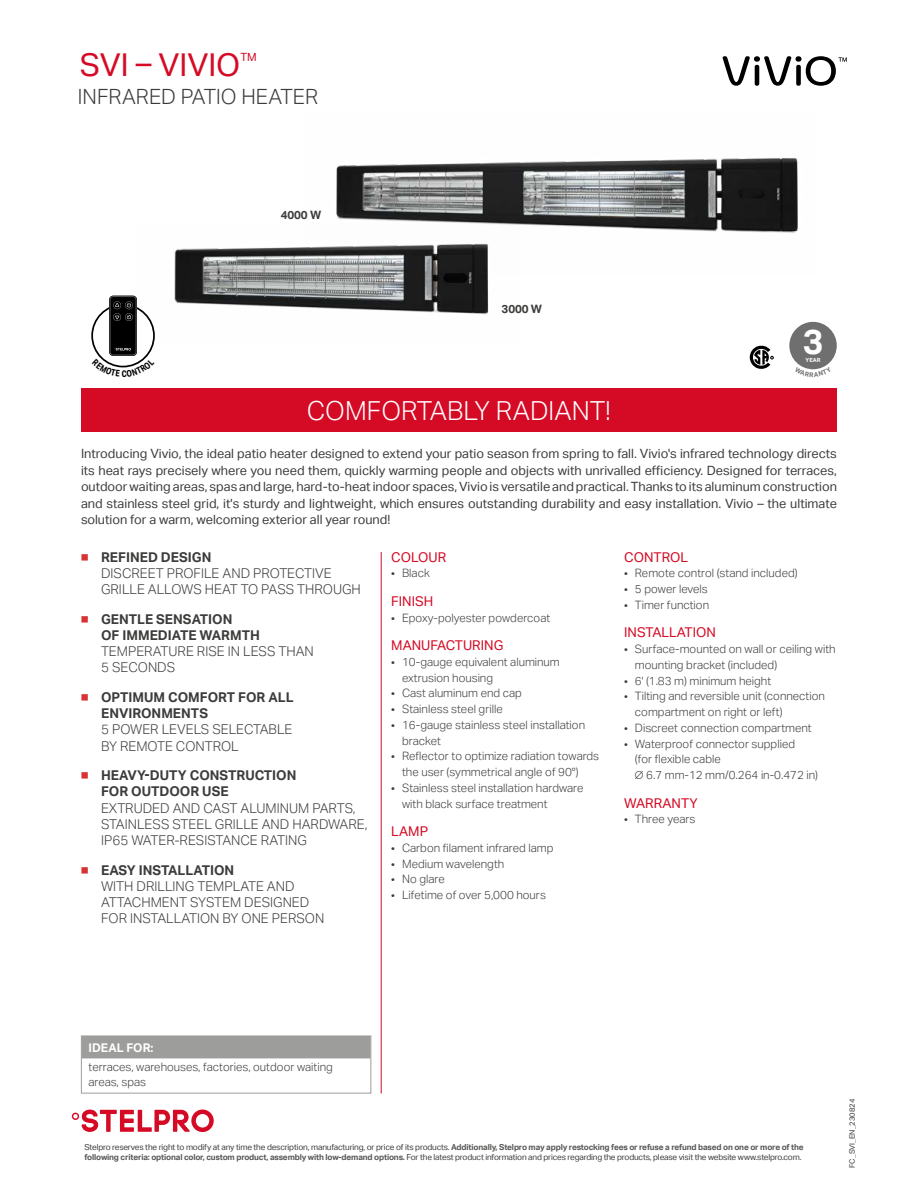
<style>
.page{position:relative;width:918px;height:1188px;background:#fff}
.page>*{position:absolute;margin:0;border:0;box-sizing:border-box;transform-origin:0 0}
.t1{font:700 34.8px "Aktiv Grotesk";color:#fff}
.t2{font:31.5px "Aktiv Grotesk";color:#d50a25}
.t3{font:300 26.25px "Aktiv Grotesk";color:#fff}
.t4{font:300 21px "Aktiv Grotesk";color:#3c3c3b}
.t5{font:300 13.5px/16.2px "Aktiv Grotesk";color:#3c3c3b}
.t6{font:700 13.5px/16.2px "Aktiv Grotesk";color:#3c3c3b}
.t7{font:13.5px "Aktiv Grotesk";color:#d50a25}
.t8{font:12.75px/16.5px "Aktiv Grotesk";color:#3c3c3b;text-align:justify}
.t9{font:700 12px "Aktiv Grotesk";color:#fff}
.t10{font:300 11.55px/15.8px "Aktiv Grotesk";color:#3c3c3b}
.t11{font:700 11.55px "Aktiv Grotesk";letter-spacing:-.01em;color:#3c3c3b}
.t12{font:11.25px "Aktiv Grotesk";color:#d50a25}
.t13{font:8.25px/9.9px "Aktiv Grotesk";letter-spacing:-.02em;color:#3c3c3b}
.t14{font:7.5px "Aktiv Grotesk";color:#3c3c3b}
.t15{font:700 5.7px "Aktiv Grotesk";color:#fff}
.s1{font-weight:700;color:#d93234}
.s2{font-weight:700}
.s3{color:#d93234}
.s4{font-weight:700;color:#575756}
</style>
<div class="page">
<img style="left:336px;top:158px;width:462px;height:75px">
<img style="left:137px;top:222px;width:382px;height:120px">
<hr style="left:381px;top:552px;width:1px;height:541px;background:#d50a25">
<div style="left:82px;top:1036px;width:288px;height:22px;background:#9d9d9c"></div>
<div style="left:81px;top:1036px;width:290px;height:58px;border:1px solid #9d9d9c"></div>
<div style="left:81px;top:389px;width:756px;height:43px;background:#d50a25"></div>
<svg style="left:750px;top:346px;width:23px;height:23px"></svg>
<div style="left:789px;top:322px;width:48px;height:47px;background:#706f6f;border-radius:50%"></div>
<div style="left:92px;top:305px;width:62px;height:62px;background:#fff;border-radius:50%"></div>
<div style="left:91px;top:304px;width:64px;height:63px;border:2px solid #000;border-radius:50%"></div>
<div style="left:109px;top:296px;width:28px;height:60px;background:#2d2c2a;border-radius:4px"></div>
<div style="left:110px;top:297px;width:26px;height:58px;background:#000;border-radius:3px"></div>
<div style="left:110px;top:296px;width:26px;height:59px;border:1px solid #575756;border-radius:3px"></div>
<svg style="left:115px;top:348px;width:16px;height:3px"></svg>
<svg style="left:113px;top:301px;width:20px;height:20px"></svg>
<svg style="left:723px;top:56px;width:124px;height:30px"></svg>
<svg style="left:72px;top:1110px;width:142px;height:22px"></svg>
<svg style="left:803px;top:367px;width:20px;height:3px"></svg>
<svg style="left:100px;top:358px;width:46px;height:10px"></svg>
<h2 class="t2" style="left:80px;top:47px;width:162px">SVI – VIVIO</h2>
<p class="t12" style="left:240px;top:51px;width:18px">TM</p>
<h3 class="t4" style="left:78px;top:85px;width:242px">INFRARED PATIO HEATER</h3>
<p class="t11" style="left:281px;top:208px;width:42px">4000 W</p>
<p class="t11" style="left:502px;top:302px;width:42px">3000 W</p>
<h1 class="t1" style="left:803px;top:322px;width:22px">3</h1>
<p class="t15" style="left:806px;top:357px;width:16px">YEAR</p>
<h3 class="t3" style="left:307px;top:395px;width:305px">COMFORTABLY RADIANT!</h3>
<p class="t8" style="left:81px;top:446px;width:758px">Introducing Vivio, the ideal patio heater designed to extend your patio season from spring to fall. Vivio's infrared technology directs its heat rays precisely where you need them, quickly warming people and objects with unrivalled efficiency. Designed for terraces, outdoor waiting areas, spas and large, hard-to-heat indoor spaces, Vivio is versatile and practical. Thanks to its aluminum construction and stainless steel grid, it's sturdy and lightweight, which ensures outstanding durability and easy installation. Vivio – the ultimate solution for a warm, welcoming exterior all year round!</p>
<p class="t5" style="left:101px;top:549px;width:261px;text-indent:-20px"><span class="s1">■</span> <span class="s2">REFINED DESIGN<br></span>DISCREET PROFILE AND PROTECTIVE<br>GRILLE ALLOWS HEAT TO PASS THROUGH</p>
<p class="t6" style="left:101px;top:611px;width:160px;text-indent:-20px"><span class="s3">■</span> GENTLE SENSATION<br>OF IMMEDIATE WARMTH</p>
<p class="t5" style="left:101px;top:643px;width:214px">TEMPERATURE RISE IN LESS THAN<br>5 SECONDS</p>
<p class="t6" style="left:101px;top:689px;width:194px;text-indent:-20px"><span class="s3">■</span> OPTIMUM COMFORT FOR ALL<br>ENVIRONMENTS</p>
<p class="t5" style="left:101px;top:722px;width:193px">5 POWER LEVELS SELECTABLE<br>BY REMOTE CONTROL</p>
<p class="t6" style="left:101px;top:767px;width:197px;text-indent:-20px"><span class="s3">■</span> HEAVY-DUTY CONSTRUCTION<br>FOR OUTDOOR USE</p>
<p class="t5" style="left:101px;top:800px;width:268px">EXTRUDED AND CAST ALUMINUM PARTS,<br>STAINLESS STEEL GRILLE AND HARDWARE,<br>IP65 WATER-RESISTANCE RATING</p>
<p class="t5" style="left:101px;top:862px;width:225px;text-indent:-20px"><span class="s1">■</span> <span class="s2">EASY INSTALLATION<br></span>WITH DRILLING TEMPLATE AND<br>ATTACHMENT SYSTEM DESIGNED<br>FOR INSTALLATION BY ONE PERSON</p>
<p class="t7" style="left:391px;top:549px;width:56px">COLOUR</p>
<p class="t10" style="left:391px;top:565px;width:40px">• Black</p>
<p class="t7" style="left:391px;top:593px;width:43px">FINISH</p>
<p class="t10" style="left:391px;top:610px;width:160px">• Epoxy-polyester powdercoat</p>
<p class="t7" style="left:391px;top:637px;width:114px">MANUFACTURING</p>
<p class="t10" style="left:402px;top:654px;width:159px;text-indent:-11px">• 10-gauge equivalent aluminum extrusion housing</p>
<p class="t10" style="left:391px;top:685px;width:132px">• Cast aluminum end cap</p>
<p class="t10" style="left:391px;top:701px;width:113px">• Stainless steel grille</p>
<p class="t10" style="left:402px;top:717px;width:185px;text-indent:-11px">• 16-gauge stainless steel installation bracket</p>
<p class="t10" style="left:402px;top:748px;width:199px;text-indent:-11px">• Reflector to optimize radiation towards the user (symmetrical angle of 90°)</p>
<p class="t10" style="left:402px;top:780px;width:183px;text-indent:-11px">• Stainless steel installation hardware with black surface treatment</p>
<p class="t7" style="left:391px;top:823px;width:38px">LAMP</p>
<p class="t10" style="left:391px;top:840px;width:164px">• Carbon filament infrared lamp</p>
<p class="t10" style="left:391px;top:856px;width:115px">• Medium wavelength</p>
<p class="t10" style="left:391px;top:871px;width:55px">• No glare</p>
<p class="t10" style="left:391px;top:887px;width:156px">• Lifetime of over 5,000 hours</p>
<p class="t7" style="left:624px;top:549px;width:65px">CONTROL</p>
<p class="t10" style="left:624px;top:565px;width:175px">• Remote control (stand included)</p>
<p class="t10" style="left:624px;top:581px;width:85px">• 5 power levels</p>
<p class="t10" style="left:624px;top:597px;width:86px">• Timer function</p>
<p class="t7" style="left:624px;top:625px;width:93px">INSTALLATION</p>
<p class="t10" style="left:635px;top:641px;width:202px;text-indent:-11px">• Surface-mounted on wall or ceiling with mounting bracket (included)</p>
<p class="t10" style="left:624px;top:673px;width:149px">• 6' (1.83 m) minimum height</p>
<p class="t10" style="left:635px;top:688px;width:192px;text-indent:-11px">• Tilting and reversible unit (connection compartment on right or left)</p>
<p class="t10" style="left:624px;top:720px;width:189px">• Discreet connection compartment</p>
<p class="t10" style="left:635px;top:736px;width:185px;text-indent:-11px">• Waterproof connector supplied<br>(for flexible cable<br>∅ 6.7 mm-12 mm/0.264 in-0.472 in)</p>
<p class="t7" style="left:624px;top:795px;width:75px">WARRANTY</p>
<p class="t10" style="left:624px;top:811px;width:73px">• Three years</p>
<p class="t9" style="left:88px;top:1041px;width:66px">IDEAL FOR:</p>
<p class="t10" style="left:88px;top:1060px;width:246px;line-height:15px">terraces, warehouses, factories, outdoor waiting areas, spas</p>
<p class="t13" style="left:84px;top:1143px;width:721px">Stelpro reserves the right to modify at any time the description, manufacturing, or price of its products. <span class="s4">Additionally, Stelpro may apply restocking fees or refuse a refund based on one or more of the following criteria: optional color, custom product, assembly with low-demand options.</span> For the latest product information and prices regarding the products, please visit the website www.stelpro.com.</p>
<p class="t14" style="left:848px;top:1168px;width:70px;rotate:-90deg">FC_SVI_EN_230824</p>
</div>
